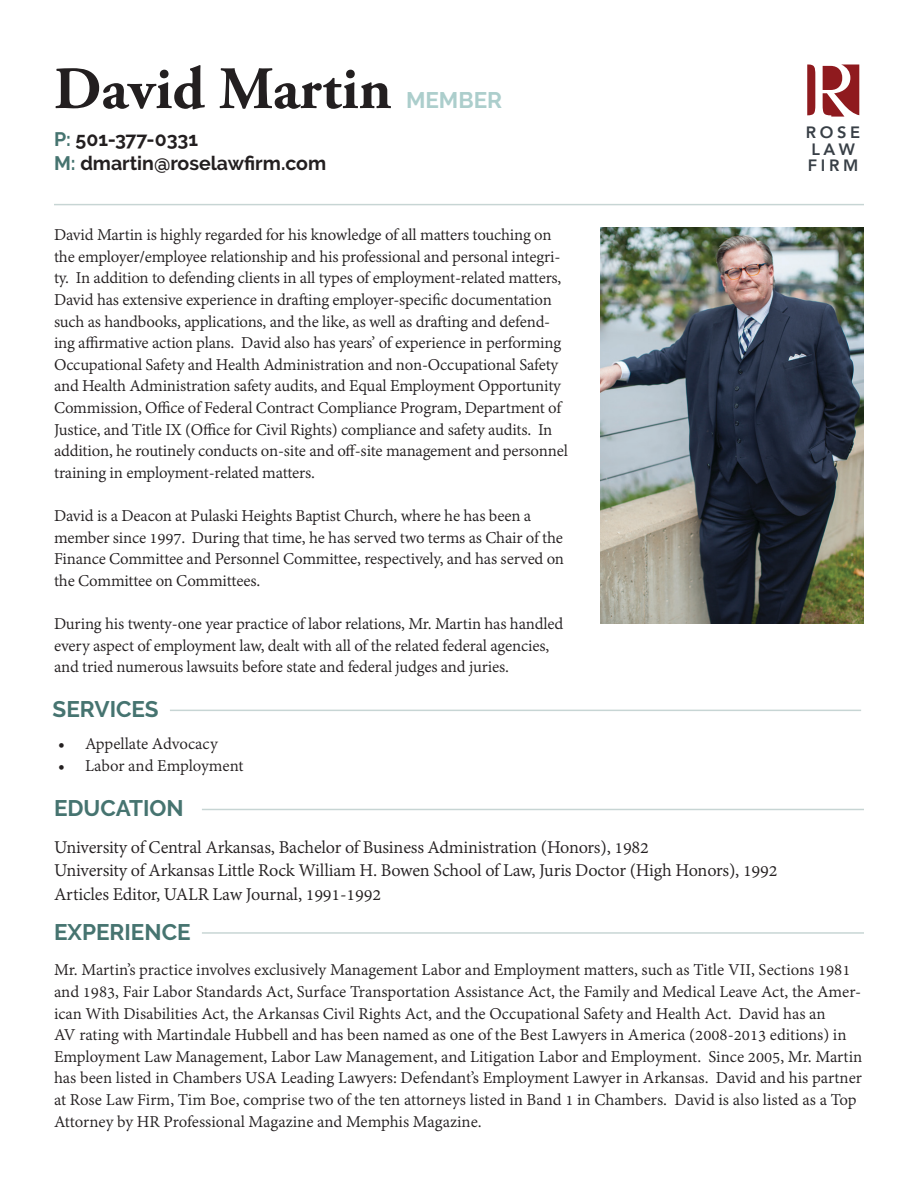
<style>
.page{position:relative;width:918px;height:1188px;background:#fff}
.page>*{position:absolute;margin:0;border:0;box-sizing:border-box;transform-origin:0 0}
.t1{font:700 60px "Adobe Garamond Pro";color:#231f20}
.t2{font:700 22.5px "Raleway";color:#467470}
.t3{font:700 22.5px "Raleway";color:#accecc}
.t4{font:19.5px "Adobe Devanagari";letter-spacing:-.01em;color:#231f20}
.t5{font:700 19.5px "Raleway";color:#231f20}
.t6{font:18px/21.6px "Adobe Devanagari";letter-spacing:-.01em;color:#231f20}
.t7{font:800 16.35px/16.4px "Avenir";letter-spacing:.22em;color:#383f46}
.s1{color:#467470}
</style>
<div class="page">
<hr style="left:54px;top:204px;width:810px;height:1px;background:#467470">
<img style="left:600px;top:227px;width:264px;height:396px">
<hr style="left:170px;top:710px;width:691px;height:1px;background:#467470">
<hr style="left:202px;top:809px;width:662px;height:1px;background:#467470">
<svg style="left:807px;top:65px;width:8px;height:50px"></svg>
<svg style="left:823px;top:65px;width:36px;height:52px"></svg>
<hr style="left:202px;top:932px;width:662px;height:2px;background:#467470">
<p class="t1" style="left:54px;top:54px;width:339px">David Martin</p>
<p class="t5" style="left:54px;top:128px;width:146px"><span class="s1">P:</span> 501-377-0331</p>
<p class="t5" style="left:54px;top:152px;width:274px"><span class="s1">M:</span> dmartin@roselawfirm.com</p>
<p class="t3" style="left:406px;top:87px;width:98px">MEMBER</p>
<p class="t6" style="left:54px;top:226px;width:515px">David Martin is highly regarded for his knowledge of all matters touching on the employer/employee relationship and his professional and personal integri&shy;ty. In addition to defending clients in all types of employment-related matters, David has extensive experience in drafting employer-specific documentation such as handbooks, applications, and the like, as well as drafting and defend&shy;ing affirmative action plans. David also has years’ of experience in performing Occupational Safety and Health Administration and non-Occupational Safety and Health Administration safety audits, and Equal Employment Opportunity Commission, Office of Federal Contract Compliance Program, Department of Justice, and Title IX (Office for Civil Rights) compliance and safety audits. In addition, he routinely conducts on-site and off-site management and personnel training in employment-related matters.</p>
<p class="t6" style="left:54px;top:506px;width:512px">David is a Deacon at Pulaski Heights Baptist Church, where he has been a member since 1997. During that time, he has served two terms as Chair of the Finance Committee and Personnel Committee, respectively, and has served on the Committee on Committees.</p>
<p class="t6" style="left:54px;top:614px;width:511px">During his twenty-one year practice of labor relations, Mr. Martin has handled every aspect of employment law, dealt with all of the related federal agencies, and tried numerous lawsuits before state and federal judges and juries.</p>
<p class="t2" style="left:53px;top:696px;width:107px">SERVICES</p>
<p class="t6" style="left:58px;top:735px;width:161px">• Appellate Advocacy</p>
<p class="t6" style="left:58px;top:756px;width:187px">• Labor and Employment</p>
<p class="t2" style="left:54px;top:795px;width:131px">EDUCATION</p>
<p class="t4" style="left:54px;top:836px;width:597px">University of Central Arkansas, Bachelor of Business Administration (Honors), 1982</p>
<p class="t4" style="left:54px;top:859px;width:725px">University of Arkansas Little Rock William H. Bowen School of Law, Juris Doctor (High Honors), 1992</p>
<p class="t4" style="left:54px;top:883px;width:329px">Articles Editor, UALR Law Journal, 1991-1992</p>
<p class="t7" style="left:806px;top:125px;width:56px">ROSE<br>LAW<br>FIRM</p>
<p class="t2" style="left:54px;top:919px;width:138px">EXPERIENCE</p>
<p class="t6" style="left:54px;top:961px;width:810px">Mr. Martin’s practice involves exclusively Management Labor and Employment matters, such as Title VII, Sections 1981 and 1983, Fair Labor Standards Act, Surface Transportation Assistance Act, the Family and Medical Leave Act, the Amer&shy;ican With Disabilities Act, the Arkansas Civil Rights Act, and the Occupational Safety and Health Act. David has an<br>AV rating with Martindale Hubbell and has been named as one of the Best Lawyers in America (2008-2013 editions) in Employment Law Management, Labor Law Management, and Litigation Labor and Employment. Since 2005, Mr. Martin has been listed in Chambers USA Leading Lawyers: Defendant’s Employment Lawyer in Arkansas. David and his partner at Rose Law Firm, Tim Boe, comprise two of the ten attorneys listed in Band 1 in Chambers. David is also listed as a Top Attorney by HR Professional Magazine and Memphis Magazine.</p>
</div>
